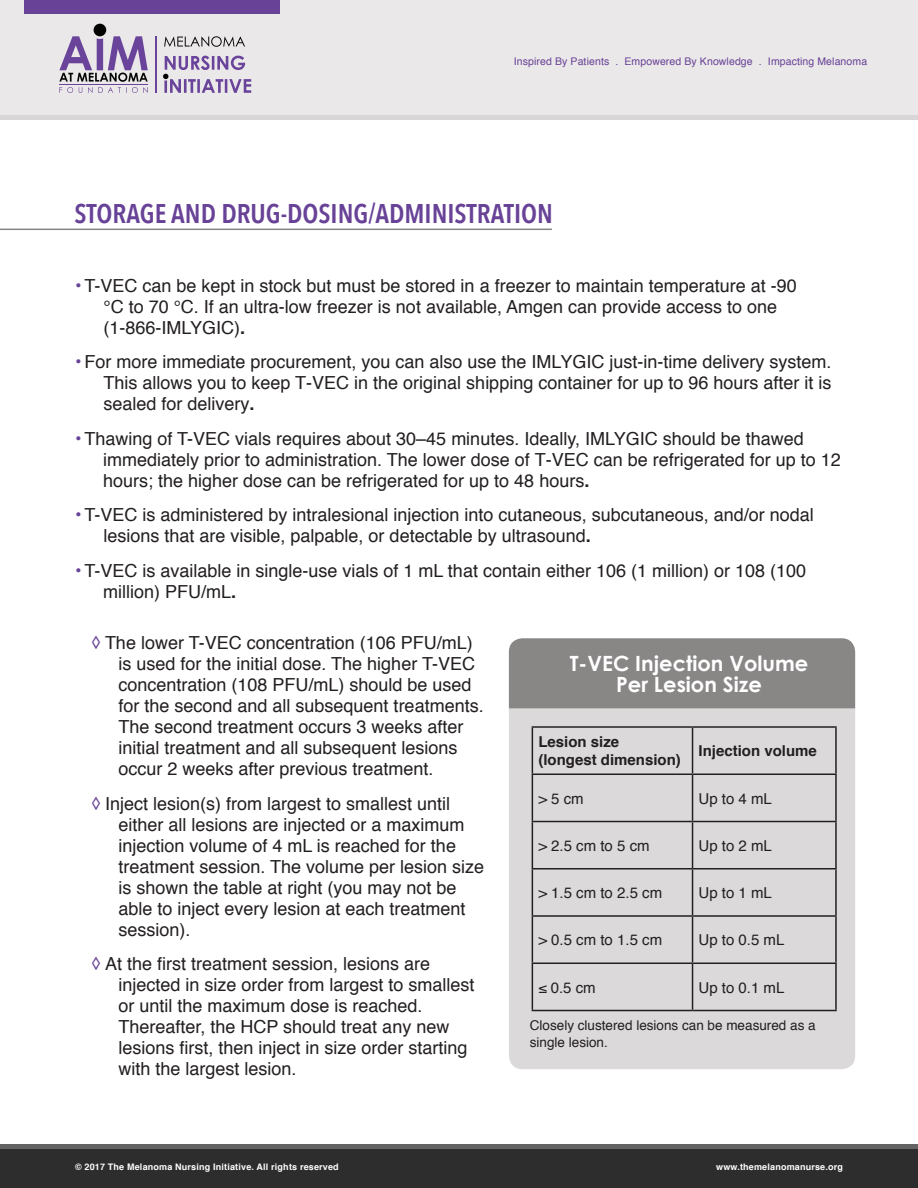
<style>
.page{position:relative;width:918px;height:1188px;background:#fff}
.page>*{position:absolute;margin:0;border:0;box-sizing:border-box;transform-origin:0 0}
.t1{font:600 27px "Avenir Next Condensed";color:#684297}
.t2{font:700 21px/21px "Century Gothic";color:#fff;text-align:center}
.t3{font:18px/21px "Helvetica";color:#231f20}
.t4{font:15px "Helvetica";color:#231f20}
.t5{font:700 15px/18px "Helvetica";color:#231f20}
.t6{font:13.5px/16.5px "Helvetica";color:#231f20}
.t7{font:10.5px "Helvetica";letter-spacing:.01em;color:#684297}
.t8{font:700 9px "Helvetica";letter-spacing:.02em;color:#fff}
.s1{font-size:18.75px;color:#684297}
.s2{font-weight:700}
</style>
<div class="page">
<div style="left:0;top:0;width:918px;height:115px;background:#eae8e8"></div>
<hr style="left:0;top:115px;width:918px;height:4px;background:#d9d6d7">
<div style="left:0;top:1149px;width:918px;height:39px;background:#2e2d2e"></div>
<div style="left:0;top:1144px;width:918px;height:5px;background:#646363"></div>
<div style="left:24px;top:0;width:255px;height:14px;background:#684297"></div>
<svg style="left:59px;top:36px;width:89px;height:57px"></svg>
<div style="left:94px;top:24px;width:12px;height:12px;background:#040503;border-radius:50%"></div>
<hr style="left:155px;top:36px;width:2px;height:57px;background:#6a449b">
<svg style="left:164px;top:36px;width:81px;height:11px"></svg>
<svg style="left:163px;top:56px;width:88px;height:37px"></svg>
<div style="left:509px;top:638px;width:346px;height:71px;background:#898686"></div>
<div style="left:509px;top:709px;width:346px;height:360px;background:#dcd9da"></div>
<hr style="left:532px;top:917px;width:1px;height:46px;background:#231f20">
<hr style="left:692px;top:917px;width:1px;height:46px;background:#231f20">
<hr style="left:835px;top:917px;width:2px;height:46px;background:#231f20">
<hr style="left:532px;top:963px;width:161px;height:1px;background:#231f20">
<hr style="left:532px;top:964px;width:1px;height:46px;background:#231f20">
<hr style="left:693px;top:963px;width:144px;height:1px;background:#231f20">
<hr style="left:692px;top:964px;width:1px;height:46px;background:#231f20">
<hr style="left:835px;top:964px;width:2px;height:46px;background:#231f20">
<hr style="left:532px;top:1010px;width:161px;height:1px;background:#231f20">
<hr style="left:693px;top:1010px;width:144px;height:1px;background:#231f20">
<hr style="left:532px;top:870px;width:1px;height:45px;background:#231f20">
<hr style="left:692px;top:870px;width:1px;height:45px;background:#231f20">
<hr style="left:835px;top:870px;width:2px;height:45px;background:#231f20">
<hr style="left:532px;top:915px;width:161px;height:2px;background:#231f20">
<hr style="left:693px;top:915px;width:144px;height:2px;background:#231f20">
<hr style="left:532px;top:822px;width:1px;height:46px;background:#231f20">
<hr style="left:692px;top:822px;width:1px;height:46px;background:#231f20">
<hr style="left:835px;top:822px;width:2px;height:46px;background:#231f20">
<hr style="left:532px;top:868px;width:161px;height:2px;background:#231f20">
<hr style="left:693px;top:868px;width:144px;height:2px;background:#231f20">
<hr style="left:532px;top:775px;width:1px;height:46px;background:#231f20">
<hr style="left:692px;top:775px;width:1px;height:46px;background:#231f20">
<hr style="left:835px;top:775px;width:2px;height:46px;background:#231f20">
<hr style="left:532px;top:821px;width:161px;height:1px;background:#231f20">
<hr style="left:693px;top:821px;width:144px;height:1px;background:#231f20">
<hr style="left:532px;top:726px;width:161px;height:2px;background:#231f20">
<hr style="left:532px;top:728px;width:1px;height:46px;background:#231f20">
<hr style="left:693px;top:726px;width:144px;height:2px;background:#231f20">
<hr style="left:692px;top:728px;width:1px;height:46px;background:#231f20">
<hr style="left:835px;top:728px;width:2px;height:46px;background:#231f20">
<hr style="left:532px;top:774px;width:161px;height:1px;background:#231f20">
<hr style="left:693px;top:774px;width:144px;height:1px;background:#231f20">
<hr style="left:0;top:229px;width:552px;height:1px;background:#878586">
<p class="t7" style="left:514px;top:53px;width:355px">Inspired By Patients . Empowered By Knowledge . Impacting Melanoma</p>
<p class="t1" style="left:75px;top:190px;width:480px">STORAGE AND DRUG-DOSING/ADMINISTRATION</p>
<p class="t3" style="left:103px;top:275px;width:695px;text-indent:-28px"><span class="s1">•</span> T-VEC can be kept in stock but must be stored in a freezer to maintain temperature at -90 °C to 70 °C. If an ultra-low freezer is not available, Amgen can provide access to one (1-866-IMLYGIC)<span class="s2">.</span></p>
<p class="t3" style="left:103px;top:352px;width:730px;text-align:justify;text-indent:-28px"><span class="s1">•</span> For more immediate procurement, you can also use the IMLYGIC just-in-time delivery system.<br>This allows you to keep T-VEC in the original shipping container for up to 96 hours after it is sealed for delivery<span class="s2">.</span></p>
<p class="t3" style="left:103px;top:429px;width:739px;text-indent:-28px"><span class="s1">•</span> Thawing of T-VEC vials requires about 30–45 minutes. Ideally, IMLYGIC should be thawed immediately prior to administration. The lower dose of T-VEC can be refrigerated for up to 12 hours; the higher dose can be refrigerated for up to 48 hours<span class="s2">.</span></p>
<p class="t3" style="left:104px;top:505px;width:712px;text-indent:-29px"><span class="s1">•</span> T-VEC is administered by intralesional injection into cutaneous, subcutaneous, and/or nodal lesions that are visible, palpable, or detectable by ultrasound<span class="s2">.</span></p>
<p class="t3" style="left:103px;top:560px;width:705px;text-indent:-28px"><span class="s1">•</span> T-VEC is available in single-use vials of 1 mL that contain either 106 (1 million) or 108 (100 million) PFU/mL<span class="s2">.</span></p>
<p class="t3" style="left:118px;top:633px;width:367px;text-indent:-27px"><span class="s1">◊</span> The lower T-VEC concentration (106 PFU/mL) is used for the initial dose. The higher T-VEC concentration (108 PFU/mL) should be used for the second and all subsequent treatments.<br>The second treatment occurs 3 weeks after initial treatment and all subsequent lesions occur 2 weeks after previous treatment.</p>
<p class="t3" style="left:118px;top:793px;width:367px;text-indent:-27px"><span class="s1">◊</span> Inject lesion(s) from largest to smallest until either all lesions are injected or a maximum injection volume of 4 mL is reached for the treatment session. The volume per lesion size is shown the table at right (you may not be able to inject every lesion at each treatment session).</p>
<p class="t3" style="left:118px;top:954px;width:358px;text-indent:-27px"><span class="s1">◊</span> At the first treatment session, lesions are injected in size order from largest to smallest or until the maximum dose is reached.<br>Thereafter, the HCP should treat any new lesions first, then inject in size order starting with the largest lesion.</p>
<p class="t2" style="left:570px;top:652px;width:240px">T-VEC Injection Volume<br>Per Lesion Size</p>
<p class="t5" style="left:538px;top:733px;width:144px">Lesion size (longest dimension)</p>
<p class="t5" style="left:699px;top:742px;width:120px">Injection volume</p>
<p class="t4" style="left:538px;top:787px;width:47px">&gt; 5 cm</p>
<p class="t4" style="left:699px;top:787px;width:75px">Up to 4 mL</p>
<p class="t4" style="left:538px;top:834px;width:113px">&gt; 2.5 cm to 5 cm</p>
<p class="t4" style="left:699px;top:834px;width:75px">Up to 2 mL</p>
<p class="t4" style="left:538px;top:881px;width:125px">&gt; 1.5 cm to 2.5 cm</p>
<p class="t4" style="left:699px;top:881px;width:75px">Up to 1 mL</p>
<p class="t4" style="left:538px;top:928px;width:125px">&gt; 0.5 cm to 1.5 cm</p>
<p class="t4" style="left:699px;top:928px;width:87px">Up to 0.5 mL</p>
<p class="t4" style="left:538px;top:976px;width:59px">≤ 0.5 cm</p>
<p class="t4" style="left:699px;top:976px;width:87px">Up to 0.1 mL</p>
<p class="t6" style="left:530px;top:1018px;width:287px">Closely clustered lesions can be measured as a single lesion.</p>
<p class="t8" style="left:75px;top:1159px;width:265px">© 2017 The Melanoma Nursing Initiative. All rights reserved</p>
<p class="t8" style="left:716px;top:1159px;width:128px">www.themelanomanurse.org</p>
</div>
